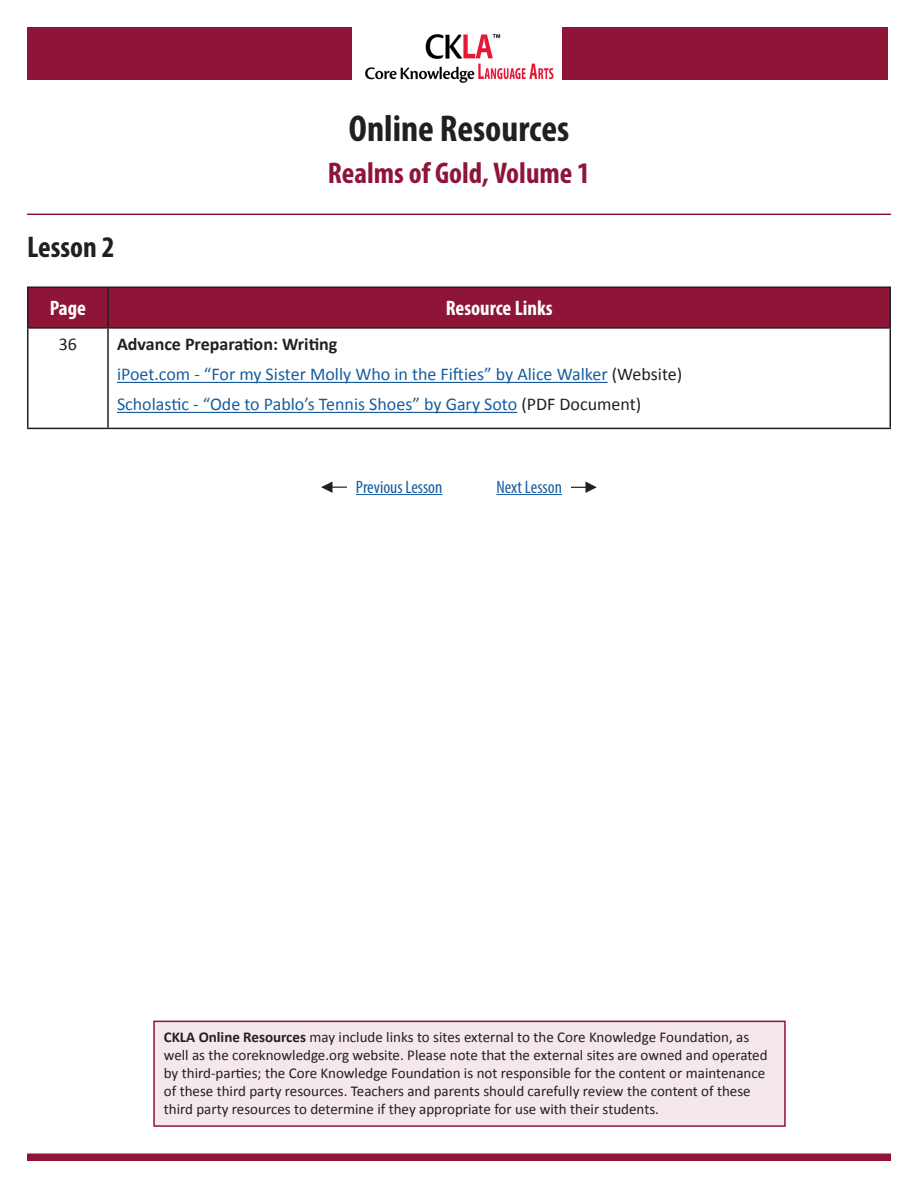
<style>
.page{position:relative;width:918px;height:1188px;background:#fff}
.page>*{position:absolute;margin:0;border:0;box-sizing:border-box;transform-origin:0 0}
.t1{font:700 condensed 37.5px "Myriad Pro";color:#231f20}
.t2{font:700 condensed 30px "Myriad Pro";color:#8e1537}
.t3{font:700 condensed 30px "Myriad Pro";color:#231f20}
.Table_Header{font:700 condensed 21px "Myriad Pro";color:#fff}
.Table_Text{font:18px "Calibri";color:#175d9e}
.Table_Text_Header{font:700 18px "Calibri";color:#231f20}
.t4{font:condensed 18px "Myriad Pro";color:#175d9e}
.Table_Page_Number{font:18px "Calibri";color:#231f20}
.t5{font:15px/18px "Calibri";color:#231f20}
.s1{color:#231f20}
.s2{font-weight:700}
</style>
<div class="page">
<div style="left:27px;top:27px;width:326px;height:52px;background:#8e1537"></div>
<img style="left:365px;top:34px;width:198px;height:49px">
<div style="left:562px;top:27px;width:326px;height:52px;background:#8e1537"></div>
<div style="left:154px;top:1021px;width:631px;height:105px;background:#f4e8eb"></div>
<div style="left:153px;top:1021px;width:633px;height:106px;border:2px solid #8e1537"></div>
<div style="left:27px;top:1154px;width:864px;height:7px;background:#8e1537"></div>
<hr style="left:27px;top:214px;width:864px;height:1px;background:#8e1537">
<hr style="left:356px;top:494px;width:86px;height:1px;background:#175d9e">
<hr style="left:496px;top:494px;width:66px;height:1px;background:#175d9e">
<div style="left:28px;top:288px;width:862px;height:39px;background:#8e1537"></div>
<hr style="left:27px;top:286px;width:81px;height:2px;background:#231f20">
<hr style="left:27px;top:288px;width:1px;height:39px;background:#231f20">
<hr style="left:108px;top:286px;width:783px;height:2px;background:#231f20">
<hr style="left:107px;top:288px;width:2px;height:39px;background:#231f20">
<hr style="left:890px;top:288px;width:1px;height:39px;background:#231f20">
<hr style="left:27px;top:327px;width:81px;height:2px;background:#231f20">
<hr style="left:27px;top:329px;width:1px;height:99px;background:#231f20">
<hr style="left:108px;top:327px;width:783px;height:2px;background:#231f20">
<hr style="left:107px;top:329px;width:2px;height:99px;background:#231f20">
<hr style="left:890px;top:329px;width:1px;height:99px;background:#231f20">
<hr style="left:27px;top:428px;width:81px;height:1px;background:#231f20">
<hr style="left:108px;top:428px;width:783px;height:1px;background:#231f20">
<hr style="left:117px;top:382px;width:491px;height:1px;background:#175d9e">
<hr style="left:117px;top:412px;width:400px;height:1px;background:#175d9e">
<svg style="left:321px;top:481px;width:26px;height:12px"></svg>
<svg style="left:571px;top:481px;width:26px;height:12px"></svg>
<p class="t3" style="left:27px;top:228px;width:89px">Lesson 2</p>
<h1 class="t1" style="left:349px;top:105px;width:222px">Online Resources</h1>
<h2 class="t2" style="left:328px;top:154px;width:264px">Realms of Gold, Volume 1</h2>
<p class="Table_Header" style="left:50px;top:295px;width:38px">Page</p>
<p class="Table_Header" style="left:446px;top:295px;width:108px">Resource Links</p>
<p class="Table_Page_Number" style="left:59px;top:332px;width:20px">36</p>
<p class="Table_Text_Header" style="left:117px;top:332px;width:222px">Advance Preparation: Writing</p>
<p class="Table_Text" style="left:117px;top:362px;width:567px">iPoet.com - “For my Sister Molly Who in the Fifties” by Alice Walker <span class="s1">(Website)</span></p>
<p class="Table_Text" style="left:117px;top:392px;width:526px">Scholastic - “Ode to Pablo’s Tennis Shoes” by Gary Soto <span class="s1">(PDF Document)</span></p>
<p class="t4" style="left:356px;top:476px;width:88px">Previous Lesson</p>
<p class="t4" style="left:496px;top:476px;width:67px">Next Lesson</p>
<p class="t5" style="left:164px;top:1028px;width:605px"><span class="s2">CKLA Online Resources</span> may include links to sites external to the Core Knowledge Foundation, as well as the coreknowledge.org website. Please note that the external sites are owned and operated by third-parties; the Core Knowledge Foundation is not responsible for the content or maintenance of these third party resources. Teachers and parents should carefully review the content of these third party resources to determine if they appropriate for use with their students.</p>
</div>
